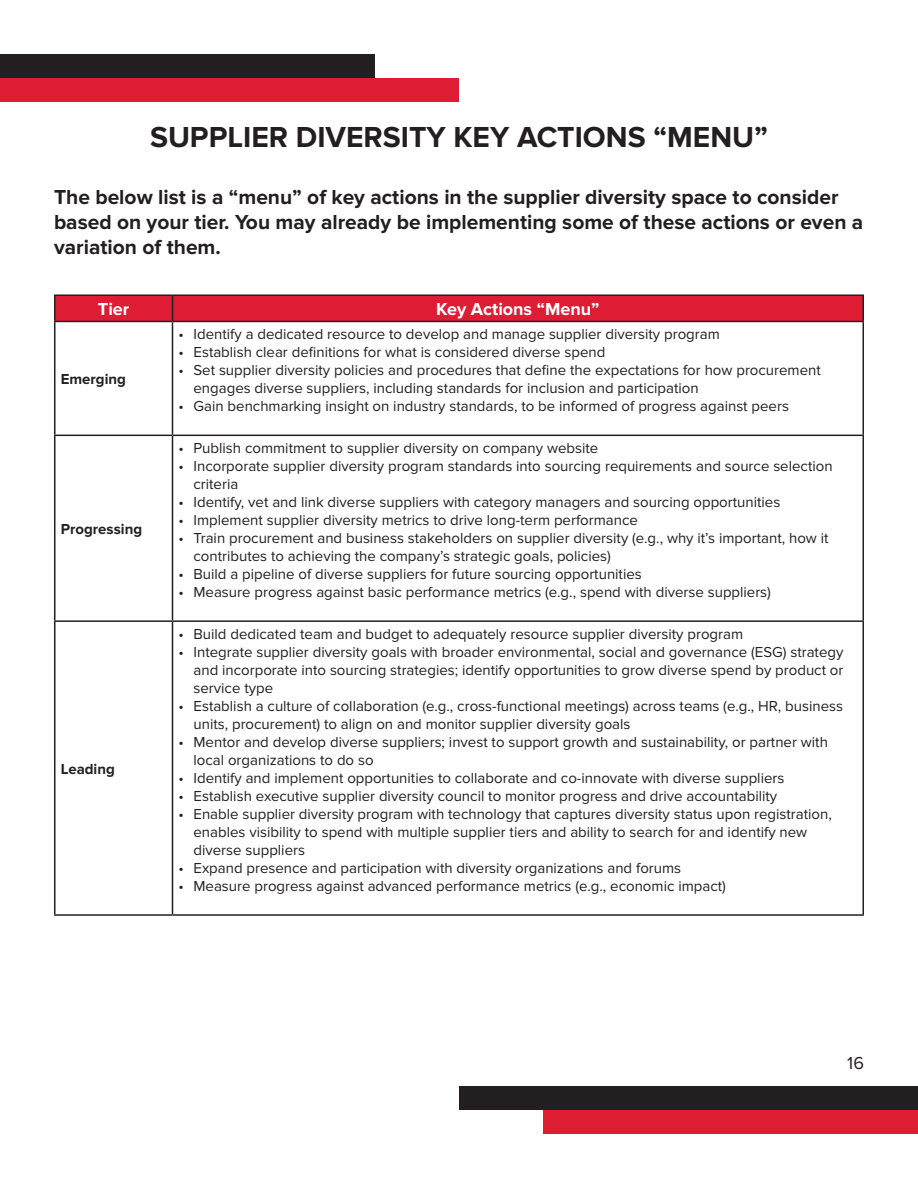
<style>
.page{position:relative;width:918px;height:1188px;background:#fff}
.page>*{position:absolute;margin:0;border:0;box-sizing:border-box;transform-origin:0 0}
.t1{font:700 30px "Proxima Nova";color:#231f20}
.t2{font:700 21px/25.2px "Proxima Nova";color:#231f20}
.t3{font:700 18px "Proxima Nova";color:#fff}
.t4{font:18px "Proxima Nova";color:#231f20}
.t5{font:15px/18px "Proxima Nova";color:#231f20}
.t6{font:700 15px "Proxima Nova";color:#231f20}
</style>
<div class="page">
<div style="left:0;top:54px;width:375px;height:24px;background:#231f20"></div>
<div style="left:0;top:78px;width:459px;height:24px;background:#de1d35"></div>
<hr style="left:172px;top:435px;width:692px;height:1px;background:#231f20">
<hr style="left:172px;top:620px;width:692px;height:2px;background:#231f20">
<hr style="left:172px;top:914px;width:692px;height:2px;background:#231f20">
<div style="left:56px;top:296px;width:806px;height:25px;background:#de1d35"></div>
<hr style="left:54px;top:322px;width:2px;height:113px;background:#231f20">
<hr style="left:172px;top:322px;width:1px;height:113px;background:#231f20">
<hr style="left:862px;top:322px;width:2px;height:113px;background:#231f20">
<hr style="left:54px;top:435px;width:118px;height:1px;background:#231f20">
<hr style="left:54px;top:436px;width:2px;height:184px;background:#231f20">
<hr style="left:172px;top:436px;width:1px;height:184px;background:#231f20">
<hr style="left:862px;top:436px;width:2px;height:184px;background:#231f20">
<hr style="left:54px;top:620px;width:118px;height:2px;background:#231f20">
<hr style="left:54px;top:622px;width:2px;height:292px;background:#231f20">
<hr style="left:172px;top:622px;width:1px;height:292px;background:#231f20">
<hr style="left:862px;top:622px;width:2px;height:292px;background:#231f20">
<hr style="left:54px;top:914px;width:118px;height:2px;background:#231f20">
<hr style="left:54px;top:294px;width:118px;height:2px;background:#231f20">
<hr style="left:54px;top:296px;width:2px;height:25px;background:#231f20">
<hr style="left:172px;top:294px;width:692px;height:2px;background:#231f20">
<hr style="left:862px;top:296px;width:2px;height:25px;background:#231f20">
<hr style="left:54px;top:321px;width:118px;height:1px;background:#231f20">
<hr style="left:172px;top:321px;width:692px;height:1px;background:#231f20">
<div style="left:459px;top:1086px;width:459px;height:24px;background:#231f20"></div>
<div style="left:543px;top:1110px;width:375px;height:24px;background:#de1d35"></div>
<p class="t1" style="left:150px;top:119px;width:619px">SUPPLIER DIVERSITY KEY ACTIONS “MENU”</p>
<p class="t2" style="left:54px;top:185px;width:811px">The below list is a “menu” of key actions in the supplier diversity space to consider based on your tier. You may already be implementing some of these actions or even a variation of them.</p>
<p class="t3" style="left:98px;top:299px;width:33px">Tier</p>
<p class="t3" style="left:436px;top:299px;width:165px">Key Actions “Menu”</p>
<p class="t6" style="left:61px;top:371px;width:67px">Emerging</p>
<p class="t6" style="left:61px;top:521px;width:83px">Progressing</p>
<p class="t6" style="left:61px;top:760px;width:56px">Leading</p>
<p class="t5" style="left:178px;top:326px;width:543px">• Identify a dedicated resource to develop and manage supplier diversity program</p>
<p class="t5" style="left:178px;top:344px;width:428px">• Establish clear definitions for what is considered diverse spend</p>
<p class="t5" style="left:194px;top:362px;width:629px;text-indent:-15px">• Set supplier diversity policies and procedures that define the expectations for how procurement engages diverse suppliers, including standards for inclusion and participation</p>
<p class="t5" style="left:178px;top:398px;width:612px">• Gain benchmarking insight on industry standards, to be informed of progress against peers</p>
<p class="t5" style="left:178px;top:439px;width:421px">• Publish commitment to supplier diversity on company website</p>
<p class="t5" style="left:194px;top:457px;width:641px;text-indent:-15px">• Incorporate supplier diversity program standards into sourcing requirements and source selection criteria</p>
<p class="t5" style="left:178px;top:493px;width:603px">• Identify, vet and link diverse suppliers with category managers and sourcing opportunities</p>
<p class="t5" style="left:178px;top:511px;width:461px">• Implement supplier diversity metrics to drive long-term performance</p>
<p class="t5" style="left:194px;top:529px;width:637px;text-indent:-15px">• Train procurement and business stakeholders on supplier diversity (e.g., why it’s important, how it contributes to achieving the company’s strategic goals, policies)</p>
<p class="t5" style="left:178px;top:565px;width:465px">• Build a pipeline of diverse suppliers for future sourcing opportunities</p>
<p class="t5" style="left:178px;top:583px;width:594px">• Measure progress against basic performance metrics (e.g., spend with diverse suppliers)</p>
<p class="t5" style="left:178px;top:625px;width:566px">• Build dedicated team and budget to adequately resource supplier diversity program</p>
<p class="t5" style="left:194px;top:643px;width:652px;text-align:justify;text-indent:-15px">• Integrate supplier diversity goals with broader environmental, social and governance (ESG) strategy and incorporate into sourcing strategies; identify opportunities to grow diverse spend by product or service type</p>
<p class="t5" style="left:194px;top:697px;width:651px;text-indent:-15px">• Establish a culture of collaboration (e.g., cross-functional meetings) across teams (e.g., HR, business units, procurement) to align on and monitor supplier diversity goals</p>
<p class="t5" style="left:194px;top:733px;width:636px;text-indent:-15px">• Mentor and develop diverse suppliers; invest to support growth and sustainability, or partner with local organizations to do so</p>
<p class="t5" style="left:178px;top:769px;width:607px">• Identify and implement opportunities to collaborate and co-innovate with diverse suppliers</p>
<p class="t5" style="left:178px;top:787px;width:600px">• Establish executive supplier diversity council to monitor progress and drive accountability</p>
<p class="t5" style="left:194px;top:805px;width:640px;text-indent:-15px">• Enable supplier diversity program with technology that captures diversity status upon registration, enables visibility to spend with multiple supplier tiers and ability to search for and identify new diverse suppliers</p>
<p class="t5" style="left:178px;top:859px;width:504px">• Expand presence and participation with diversity organizations and forums</p>
<p class="t5" style="left:178px;top:877px;width:549px">• Measure progress against advanced performance metrics (e.g., economic impact)</p>
<p class="t4" style="left:847px;top:1052px;width:18px">16</p>
</div>
